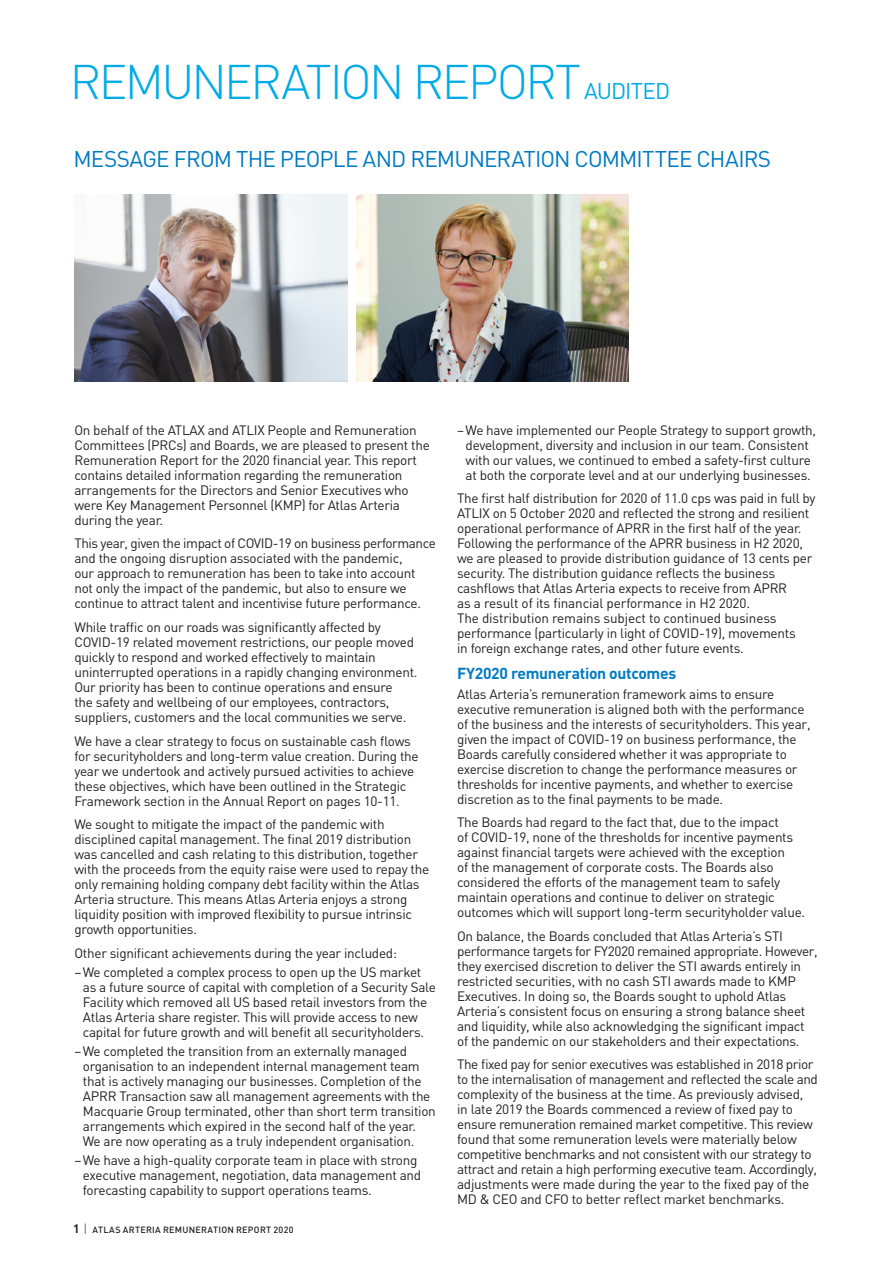
<style>
.page{position:relative;width:893px;height:1263px;background:#fff}
.page>*{position:absolute;margin:0;border:0;box-sizing:border-box;transform-origin:0 0}
.Page_Headers{font:300 48px "DIN";letter-spacing:-.055em;color:#00abe7}
.t1{font:22.5px "DIN";letter-spacing:-.04em;color:#007bc3}
.Subheading_1{font:700 15.75px "DIN";letter-spacing:-.02em;color:#007bc3}
.Body_Text_1{font:13.5px/15px "DIN";letter-spacing:-.02em;color:#231f20}
.Body_Text_1__before{font:13.5px "DIN";letter-spacing:-.02em;color:#231f20}
.t2{font:500 9px "DIN";letter-spacing:.03em;color:#231f20}
.s1{font-weight:400;font-size:22.5px}
.s2{font-weight:700;font-size:12px}
.s3{font-weight:300;font-size:12px}
</style>
<div class="page">
<img style="left:75px;top:194px;width:272px;height:187px">
<img style="left:356px;top:195px;width:272px;height:187px">
<p class="Page_Headers" style="left:70px;top:52px;width:602px">REMUNERATION REPORT <span class="s1">AUDITED</span></p>
<p class="t1" style="left:74px;top:145px;width:699px">MESSAGE FROM THE PEOPLE AND REMUNERATION COMMITTEE CHAIRS</p>
<p class="Body_Text_1" style="left:74px;top:422px;width:357px">On behalf of the ATLAX and ATLIX People and Remuneration Committees (PRCs) and Boards, we are pleased to present the Remuneration Report for the 2020 financial year. This report contains detailed information regarding the remuneration arrangements for the Directors and Senior Executives who were Key Management Personnel (KMP) for Atlas Arteria during the year.</p>
<p class="Body_Text_1" style="left:74px;top:536px;width:363px">This year, given the impact of COVID-19 on business performance and the ongoing disruption associated with the pandemic,<br>our approach to remuneration has been to take into account not only the impact of the pandemic, but also to ensure we continue to attract talent and incentivise future performance.</p>
<p class="Body_Text_1" style="left:74px;top:619px;width:345px">While traffic on our roads was significantly affected by COVID-19 related movement restrictions, our people moved quickly to respond and worked effectively to maintain uninterrupted operations in a rapidly changing environment.<br>Our priority has been to continue operations and ensure<br>the safety and wellbeing of our employees, contractors, suppliers, customers and the local communities we serve.</p>
<p class="Body_Text_1" style="left:74px;top:733px;width:346px">We have a clear strategy to focus on sustainable cash flows for securityholders and long-term value creation. During the year we undertook and actively pursued activities to achieve these objectives, which have been outlined in the Strategic Framework section in the Annual Report on pages 10-11.</p>
<p class="Body_Text_1" style="left:74px;top:816px;width:356px">We sought to mitigate the impact of the pandemic with disciplined capital management. The final 2019 distribution was cancelled and cash relating to this distribution, together with the proceeds from the equity raise were used to repay the only remaining holding company debt facility within the Atlas Arteria structure. This means Atlas Arteria enjoys a strong liquidity position with improved flexibility to pursue intrinsic growth opportunities.</p>
<p class="Body_Text_1__before" style="left:74px;top:944px;width:324px">Other significant achievements during the year included:</p>
<p class="Body_Text_1" style="left:83px;top:964px;width:354px;text-indent:-9px">−We completed a complex process to open up the US market as a future source of capital with completion of a Security Sale Facility which removed all US based retail investors from the Atlas Arteria share register. This will provide access to new capital for future growth and will benefit all securityholders.</p>
<p class="Body_Text_1" style="left:83px;top:1043px;width:354px;text-indent:-9px">−We completed the transition from an externally managed organisation to an independent internal management team that is actively managing our businesses. Completion of the APRR Transaction saw all management agreements with the Macquarie Group terminated, other than short term transition arrangements which expired in the second half of the year.<br>We are now operating as a truly independent organisation.</p>
<p class="Body_Text_1" style="left:83px;top:1153px;width:340px;text-indent:-9px">−We have a high-quality corporate team in place with strong executive management, negotiation, data management and forecasting capability to support operations teams.</p>
<p class="t2" style="left:73px;top:1224px;width:222px"><span class="s2">1</span> <span class="s3">|</span> ATLAS ARTERIA REMUNERATION REPORT 2020</p>
<p class="Body_Text_1" style="left:457px;top:422px;width:360px;text-align:center">−We have implemented our People Strategy to support growth, development, diversity and inclusion in our team. Consistent with our values, we continued to embed a safety-first culture at both the corporate level and at our underlying businesses.</p>
<p class="Body_Text_1" style="left:457px;top:491px;width:360px">The first half distribution for 2020 of 11.0 cps was paid in full by ATLIX on 5 October 2020 and reflected the strong and resilient operational performance of APRR in the first half of the year.<br>Following the performance of the APRR business in H2 2020, we are pleased to provide distribution guidance of 13 cents per security. The distribution guidance reflects the business cashflows that Atlas Arteria expects to receive from APRR<br>as a result of its financial performance in H2 2020.<br>The distribution remains subject to continued business performance (particularly in light of COVID-19), movements<br>in foreign exchange rates, and other future events.</p>
<p class="Subheading_1" style="left:457px;top:663px;width:221px">FY2020 remuneration outcomes</p>
<p class="Body_Text_1" style="left:457px;top:686px;width:355px">Atlas Arteria’s remuneration framework aims to ensure executive remuneration is aligned both with the performance of the business and the interests of securityholders. This year, given the impact of COVID-19 on business performance, the Boards carefully considered whether it was appropriate to exercise discretion to change the performance measures or thresholds for incentive payments, and whether to exercise discretion as to the final payments to be made.</p>
<p class="Body_Text_1" style="left:457px;top:814px;width:350px">The Boards had regard to the fact that, due to the impact<br>of COVID-19, none of the thresholds for incentive payments against financial targets were achieved with the exception<br>of the management of corporate costs. The Boards also considered the efforts of the management team to safely maintain operations and continue to deliver on strategic outcomes which will support long-term securityholder value.</p>
<p class="Body_Text_1" style="left:457px;top:928px;width:362px">On balance, the Boards concluded that Atlas Arteria’s STI performance targets for FY2020 remained appropriate. However, they exercised discretion to deliver the STI awards entirely in restricted securities, with no cash STI awards made to KMP Executives. In doing so, the Boards sought to uphold Atlas Arteria’s consistent focus on ensuring a strong balance sheet and liquidity, while also acknowledging the significant impact of the pandemic on our stakeholders and their expectations.</p>
<p class="Body_Text_1" style="left:457px;top:1056px;width:362px">The fixed pay for senior executives was established in 2018 prior to the internalisation of management and reflected the scale and complexity of the business at the time. As previously advised,<br>in late 2019 the Boards commenced a review of fixed pay to ensure remuneration remained market competitive. This review found that some remuneration levels were materially below competitive benchmarks and not consistent with our strategy to attract and retain a high performing executive team. Accordingly, adjustments were made during the year to the fixed pay of the MD &amp; CEO and CFO to better reflect market benchmarks.</p>
</div>
